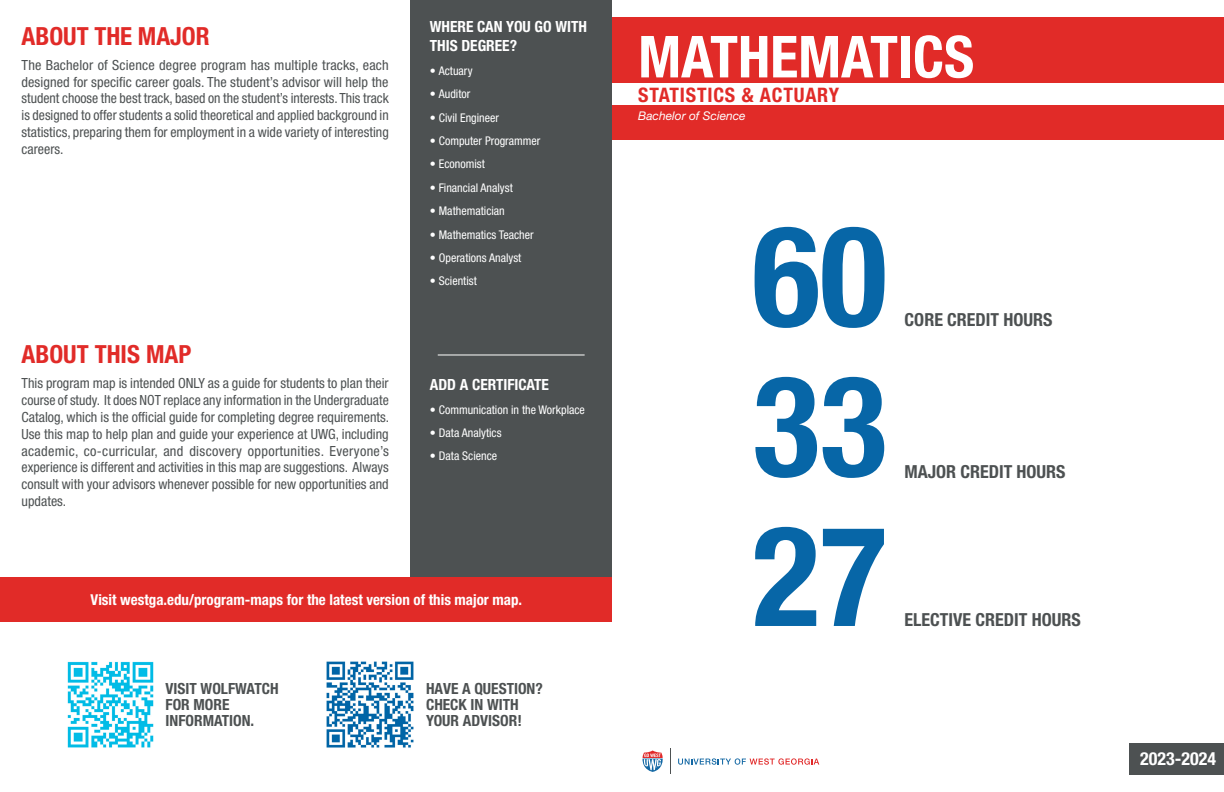
<style>
.page{position:relative;width:1224px;height:792px;background:#fff}
.page>*{position:absolute;margin:0;border:0;box-sizing:border-box;transform-origin:0 0}
.t1{font:700 condensed 140px "Helvetica Neue LT Std";color:#0766a7}
.t2{font:700 condensed 58px "Helvetica Neue LT Std";color:#fff}
.t3{font:700 condensed 25px "Helvetica Neue LT Std";color:#e12b28}
.t4{font:700 condensed 20px "Helvetica Neue LT Std";letter-spacing:.04em;color:#e12b28}
.t5{font:700 condensed 18px "Helvetica Neue LT Std";color:#4d5152}
.t6{font:700 condensed 18px "Helvetica Neue LT Std";color:#fff}
.t7{font:700 condensed 15.4px/16px "Helvetica Neue LT Std";color:#4d5152}
.t8{font:700 condensed 15.4px/18.5px "Helvetica Neue LT Std";color:#fff}
.t9{font:700 condensed 15px "Helvetica Neue LT Std";color:#fff}
.t10{font:condensed 14px/16.8px "Helvetica Neue LT Std";color:#4d5152;text-align:justify}
.t11{font:condensed 12px "Helvetica Neue LT Std";color:#fff}
.t12{font:italic 12px "Helvetica Neue LT Std";color:#fff}
</style>
<div class="page">
<svg style="left:642px;top:750px;width:21px;height:22px"></svg>
<svg style="left:678px;top:758px;width:141px;height:7px"></svg>
<div style="left:612px;top:18px;width:612px;height:122px;background:#e12b28"></div>
<div style="left:1130px;top:743px;width:94px;height:32px;background:#4d5152"></div>
<div style="left:410px;top:0;width:202px;height:577px;background:#4d5152"></div>
<hr style="left:438px;top:354px;width:147px;height:1px;background:#fff">
<div style="left:0;top:577px;width:612px;height:45px;background:#e12b28"></div>
<img style="left:67px;top:661px;width:87px;height:87px">
<img style="left:326px;top:661px;width:88px;height:87px">
<div style="left:612px;top:83px;width:612px;height:22px;background:#fff"></div>
<p class="t3" style="left:22px;top:21px;width:190px">ABOUT THE MAJOR</p>
<p class="t10" style="left:22px;top:56px;width:369px">The Bachelor of Science degree program has multiple tracks, each designed for specific career goals. The student’s advisor will help the student choose the best track, based on the student’s interests. This track is designed to offer students a solid theoretical and applied background in statistics, preparing them for employment in a wide variety of interesting careers.</p>
<p class="t3" style="left:22px;top:339px;width:171px">ABOUT THIS MAP</p>
<p class="t10" style="left:22px;top:375px;width:369px">This program map is intended ONLY as a guide for students to plan their course of study. It does NOT replace any information in the Undergraduate Catalog, which is the official guide for completing degree requirements.<br>Use this map to help plan and guide your experience at UWG, including academic, co-curricular, and discovery opportunities. Everyone’s experience is different and activities in this map are suggestions. Always consult with your advisors whenever possible for new opportunities and updates.</p>
<p class="t8" style="left:430px;top:17px;width:159px">WHERE CAN YOU GO WITH<br>THIS DEGREE?</p>
<p class="t11" style="left:430px;top:64px;width:44px">• Actuary</p>
<p class="t11" style="left:430px;top:87px;width:42px">• Auditor</p>
<p class="t11" style="left:430px;top:110px;width:71px">• Civil Engineer</p>
<p class="t11" style="left:430px;top:134px;width:112px">• Computer Programmer</p>
<p class="t11" style="left:430px;top:157px;width:56px">• Economist</p>
<p class="t11" style="left:430px;top:181px;width:84px">• Financial Analyst</p>
<p class="t11" style="left:430px;top:204px;width:76px">• Mathematician</p>
<p class="t11" style="left:430px;top:227px;width:105px">• Mathematics Teacher</p>
<p class="t11" style="left:430px;top:251px;width:93px">• Operations Analyst</p>
<p class="t11" style="left:430px;top:274px;width:48px">• Scientist</p>
<p class="t8" style="left:430px;top:375px;width:121px">ADD A CERTIFICATE</p>
<p class="t11" style="left:430px;top:402px;width:157px">• Communication in the Workplace</p>
<p class="t11" style="left:430px;top:426px;width:73px">• Data Analytics</p>
<p class="t11" style="left:430px;top:449px;width:69px">• Data Science</p>
<p class="t9" style="left:91px;top:591px;width:433px">Visit westga.edu/program-maps for the latest version of this major map.</p>
<p class="t7" style="left:166px;top:680px;width:114px">VISIT WOLFWATCH<br>FOR MORE<br>INFORMATION.</p>
<p class="t7" style="left:426px;top:680px;width:118px">HAVE A QUESTION?<br>CHECK IN WITH<br>YOUR ADVISOR!</p>
<p class="t2" style="left:638px;top:22px;width:337px">MATHEMATICS</p>
<p class="t4" style="left:638px;top:82px;width:203px">STATISTICS &amp; ACTUARY</p>
<p class="t12" style="left:638px;top:108px;width:109px">Bachelor of Science</p>
<p class="t1" style="left:753px;top:191px;width:136px">60</p>
<p class="t1" style="left:753px;top:341px;width:136px">33</p>
<p class="t1" style="left:753px;top:491px;width:136px">27</p>
<p class="t5" style="left:905px;top:309px;width:149px">CORE CREDIT HOURS</p>
<p class="t5" style="left:905px;top:460px;width:162px">MAJOR CREDIT HOURS</p>
<p class="t5" style="left:905px;top:609px;width:178px">ELECTIVE CREDIT HOURS</p>
<p class="t6" style="left:1140px;top:748px;width:77px">2023-2024</p>
</div>
